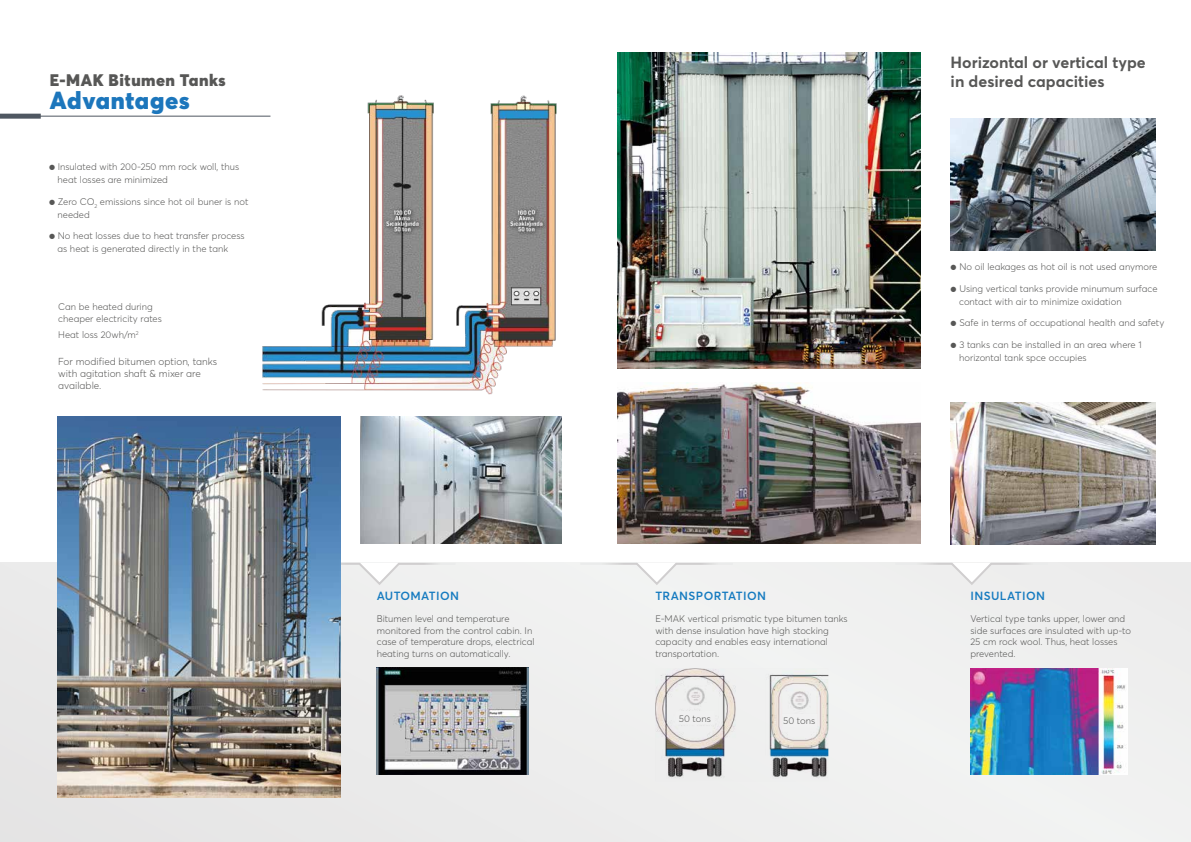
<style>
.page{position:relative;width:1191px;height:842px;background:#fff}
.page>*{position:absolute;margin:0;border:0;box-sizing:border-box;transform-origin:0 0}
.t1{font:900 24.4px "Averta";letter-spacing:.03em;color:#1c76bc}
.t2{font:900 16.5px "Averta";letter-spacing:.03em;color:#575756}
.t3{font:700 16px/19.2px "Averta";color:#575756}
.t4{font:600 11.7px "Averta";letter-spacing:.035em;color:#167bc0}
.t5{font:300 10px/12px "Averta";color:#575756}
.t6{font:300 9.5px/11.7px "Averta";color:#575756}
</style>
<div class="page">
<div style="left:0;top:563px;width:1191px;height:279px;background:#eeefee"></div>
<img style="left:377px;top:667px;width:151px;height:107px">
<img style="left:970px;top:668px;width:157px;height:106px">
<img style="left:262px;top:96px;width:295px;height:299px">
<img style="left:950px;top:119px;width:205px;height:132px">
<img style="left:950px;top:402px;width:205px;height:142px">
<img style="left:655px;top:668px;width:173px;height:110px">
<svg style="left:888px;top:562px;width:167px;height:23px"></svg>
<svg style="left:573px;top:562px;width:167px;height:23px"></svg>
<svg style="left:340px;top:562px;width:122px;height:25px"></svg>
<img style="left:361px;top:417px;width:200px;height:127px">
<img style="left:617px;top:52px;width:303px;height:317px">
<img style="left:58px;top:417px;width:282px;height:380px">
<hr style="left:1px;top:116px;width:269px;height:1px;background:#4f5761">
<div style="left:0;top:114px;width:41px;height:5px;background:#4f5761"></div>
<img style="left:617px;top:383px;width:303px;height:161px">
<h2 class="t2" style="left:50px;top:69px;width:177px">E-MAK Bitumen Tanks</h2>
<h1 class="t1" style="left:50px;top:85px;width:141px">Advantages</h1>
<p class="t6" style="left:57px;top:161px;width:183px;line-height:13px;text-indent:-9px">● Insulated with 200-250 mm rock woll, thus heat losses are minimized</p>
<p class="t6" style="left:57px;top:195px;width:192px;line-height:13px;text-indent:-9px">● Zero CO<sub>2</sub> emissions since hot oil buner is not needed</p>
<p class="t6" style="left:57px;top:230px;width:189px;line-height:13px;text-indent:-9px">● No heat losses due to heat transfer process as heat is generated directly in the tank</p>
<p class="t6" style="left:58px;top:301px;width:105px;line-height:11.4px">Can be heated during cheaper electricity rates</p>
<p class="t6" style="left:58px;top:329px;width:82px">Heat loss 20wh/m<sup>2</sup></p>
<p class="t5" style="left:58px;top:355px;width:160px">For modified bitumen option, tanks with agitation shaft &amp; mixer are available.</p>
<p class="t4" style="left:377px;top:589px;width:84px">AUTOMATION</p>
<p class="t6" style="left:377px;top:613px;width:159px">Bitumen level and temperature monitored from the control cabin. In case of temperature drops, electrical heating turns on automatically.</p>
<p class="t4" style="left:655px;top:589px;width:112px">TRANSPORTATION</p>
<p class="t6" style="left:655px;top:613px;width:194px">E-MAK vertical prismatic type bitumen tanks with dense insulation have high stocking capacity and enables easy international transportation.</p>
<p class="t6" style="left:679px;top:712px;width:34px">50 tons</p>
<p class="t6" style="left:783px;top:715px;width:34px">50 tons</p>
<h3 class="t3" style="left:950px;top:53px;width:197px">Horizontal or vertical type in desired capacities</h3>
<p class="t6" style="left:950px;top:261px;width:208px">● No oil leakages as hot oil is not used anymore</p>
<p class="t6" style="left:959px;top:282px;width:200px;line-height:13px;text-indent:-9px">● Using vertical tanks provide minumum surface contact with air to minimize oxidation</p>
<p class="t6" style="left:950px;top:317px;width:215px">● Safe in terms of occupational health and safety</p>
<p class="t6" style="left:959px;top:338px;width:184px;line-height:13px;text-indent:-9px">● 3 tanks can be installed in an area where 1 horizontal tank spce occupies</p>
<p class="t4" style="left:970px;top:589px;width:76px">INSULATION</p>
<p class="t6" style="left:970px;top:613px;width:162px">Vertical type tanks upper, lower and side surfaces are insulated with up-to<br>25 cm rock wool. Thus, heat losses prevented.</p>
</div>
